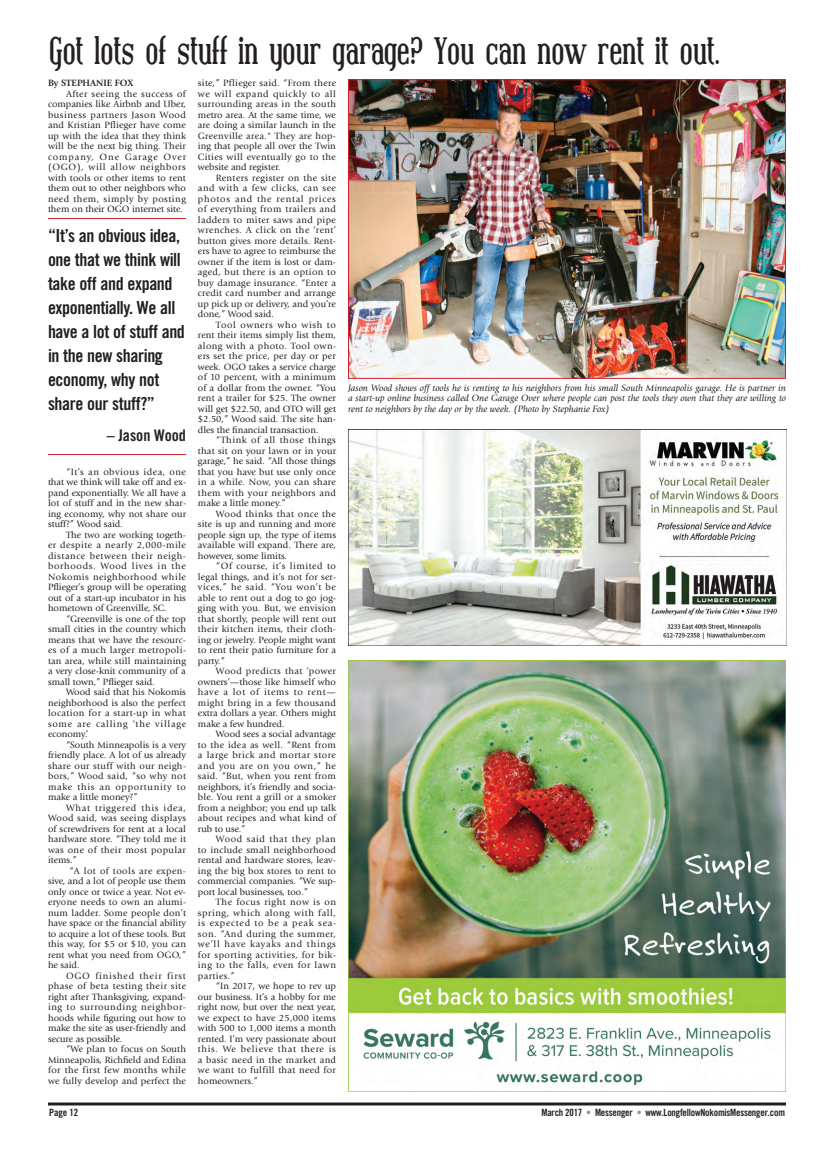
<style>
.page{position:relative;width:828px;height:1152px;background:#fff}
.page>*{position:absolute;margin:0;border:0;box-sizing:border-box;transform-origin:0 0}
.t1{font:700 38px "Covington Cond";letter-spacing:-.03em;color:#231f20}
.t2{font:18px/24px "Trade Gothic LT Std Bd Cn 20";letter-spacing:-.02em;color:#231f20}
.t3{font:16px "Trade Gothic LT Std Bd Cn 20";color:#231f20}
.t4{font:10px "Trade Gothic LT Std Bd Cn 20";letter-spacing:-.02em;color:#231f20}
.t5{font:9.5px/10.5px "Giovanni Std";letter-spacing:.005em;color:#231f20;text-align:justify}
.t6{font:italic 9.5px/10.5px "Giovanni Std";color:#231f20;text-align:justify}
.t7{font:700 9.5px "Giovanni Std";color:#231f20}
.s1{color:#939598}
</style>
<div class="page">
<svg style="left:48px;top:1102px;width:738px;height:4px"></svg>
<img style="left:348px;top:660px;width:438px;height:432px">
<img style="left:348px;top:430px;width:438px;height:216px">
<img style="left:350px;top:81px;width:434px;height:296px">
<div style="left:348px;top:79px;width:438px;height:300px;border:1px solid #d2202f"></div>
<hr style="left:48px;top:218px;width:138px;height:1px;background:#d2202f">
<hr style="left:48px;top:454px;width:138px;height:1px;background:#d2202f">
<h1 class="t1" style="left:48px;top:31px;width:674px">Got lots of stuff in your garage? You can now rent it out.</h1>
<p class="t7" style="left:48px;top:78px;width:87px">By STEPHANIE FOX</p>
<p class="t5" style="left:48px;top:89px;width:140px;text-indent:18px">After seeing the success of companies like Airbnb and Uber, business partners Jason Wood and Kristian Pflieger have come up with the idea that they think will be the next big thing. Their company, One Garage Over (OGO), will allow neighbors with tools or other items to rent them out to other neighbors who need them, simply by posting them on their OGO internet site.</p>
<p class="t5" style="left:198px;top:78px;width:140px">site,” Pflieger said. “From there we will expand quickly to all surrounding areas in the south metro area. At the same time, we are doing a similar launch in the Greenville area." They are hop&shy;ing that people all over the Twin Cities will eventually go to the website and register.</p>
<p class="t5" style="left:198px;top:173px;width:140px;text-indent:18px">Renters register on the site and with a few clicks, can see photos and the rental prices of everything from trailers and ladders to miter saws and pipe wrenches. A click on the ‘rent’ button gives more details. Rent&shy;ers have to agree to reimburse the owner if the item is lost or dam&shy;aged, but there is an option to buy damage insurance. “Enter a credit card number and arrange up pick up or delivery, and you’re done,” Wood said.</p>
<p class="t5" style="left:198px;top:319px;width:140px;text-indent:18px">Tool owners who wish to rent their items simply list them, along with a photo. Tool own&shy;ers set the price, per day or per week. OGO takes a service charge of 10 percent, with a minimum of a dollar from the owner. “You rent a trailer for $25. The owner will get $22.50, and OTO will get $2.50,” Wood said. The site han&shy;dles the financial transaction.</p>
<p class="t5" style="left:198px;top:435px;width:140px;text-indent:18px">“Think of all those things that sit on your lawn or in your garage,” he said. “All those things that you have but use only once in a while. Now, you can share them with your neighbors and make a little money.”</p>
<p class="t5" style="left:198px;top:508px;width:140px;text-indent:18px">Wood thinks that once the site is up and running and more people sign up, the type of items available will expand. There are, however, some limits.</p>
<p class="t5" style="left:198px;top:561px;width:140px;text-indent:18px">“Of course, it’s limited to legal things, and it’s not for ser&shy;vices,” he said. “You won’t be able to rent out a dog to go jog&shy;ging with you. But, we envision that shortly, people will rent out their kitchen items, their cloth&shy;ing or jewelry. People might want to rent their patio furniture for a party.”</p>
<p class="t5" style="left:198px;top:666px;width:140px;text-indent:18px">Wood predicts that ‘power owners’—those like himself who have a lot of items to rent— might bring in a few thousand extra dollars a year. Others might make a few hundred.</p>
<p class="t5" style="left:198px;top:729px;width:140px;text-indent:18px">Wood sees a social advantage to the idea as well. “Rent from a large brick and mortar store and you are on you own,” he said. “But, when you rent from neighbors, it’s friendly and socia&shy;ble. You rent a grill or a smoker from a neighbor; you end up talk about recipes and what kind of rub to use.”</p>
<p class="t5" style="left:198px;top:834px;width:140px;text-indent:18px">Wood said that they plan to include small neighborhood rental and hardware stores, leav&shy;ing the big box stores to rent to commercial companies. “We sup&shy;port local businesses, too.”</p>
<p class="t5" style="left:198px;top:897px;width:140px;text-indent:18px">The focus right now is on spring, which along with fall, is expected to be a peak sea&shy;son. “And during the summer, we’ll have kayaks and things for sporting activities, for bik&shy;ing to the falls, even for lawn parties.”</p>
<p class="t5" style="left:198px;top:981px;width:140px;text-indent:18px">“In 2017, we hope to rev up our business. It’s a hobby for me right now, but over the next year, we expect to have 25,000 items with 500 to 1,000 items a month rented. I’m very passionate about this. We believe that there is a basic need in the market and we want to fulfill that need for homeowners.”</p>
<h2 class="t2" style="left:48px;top:223px;width:138px">“It’s an obvious idea, one that we think will take off and expand exponentially. We all have a lot of stuff and in the new sharing economy, why not share our stuff?”</h2>
<h3 class="t3" style="left:107px;top:426px;width:81px">– Jason Wood</h3>
<p class="t6" style="left:348px;top:383px;width:440px">Jason Wood shows off tools he is renting to his neighbors from his small South Minneapolis garage. He is partner in a start-up online business called One Garage Over where people can post the tools they own that they are willing to rent to neighbors by the day or by the week. (Photo by Stephanie Fox)</p>
<p class="t5" style="left:48px;top:467px;width:140px;text-indent:18px">“It’s an obvious idea, one that we think will take off and ex&shy;pand exponentially. We all have a lot of stuff and in the new shar&shy;ing economy, why not share our stuff?” Wood said.</p>
<p class="t5" style="left:48px;top:530px;width:140px;text-indent:18px">The two are working togeth&shy;er despite a nearly 2,000-mile distance between their neigh&shy;borhoods. Wood lives in the Nokomis neighborhood while Pflieger’s group will be operating out of a start-up incubator in his hometown of Greenville, SC.</p>
<p class="t5" style="left:48px;top:614px;width:140px;text-indent:18px">“Greenville is one of the top small cities in the country which means that we have the resourc&shy;es of a much larger metropoli&shy;tan area, while still maintaining a very close-knit community of a small town,” Pflieger said.</p>
<p class="t5" style="left:48px;top:687px;width:140px;text-indent:18px">Wood said that his Nokomis neighborhood is also the perfect location for a start-up in what some are calling ‘the village economy.’</p>
<p class="t5" style="left:48px;top:740px;width:140px;text-indent:18px">“South Minneapolis is a very friendly place. A lot of us already share our stuff with our neigh&shy;bors,” Wood said, “so why not make this an opportunity to make a little money?”</p>
<p class="t5" style="left:48px;top:803px;width:140px;text-indent:18px">What triggered this idea, Wood said, was seeing displays of screwdrivers for rent at a local hardware store. “They told me it was one of their most popular items.”</p>
<p class="t5" style="left:48px;top:866px;width:140px;text-indent:22px">“A lot of tools are expen&shy;sive, and a lot of people use them only once or twice a year. Not ev&shy;eryone needs to own an alumi&shy;num ladder. Some people don’t have space or the financial ability to acquire a lot of these tools. But this way, for $5 or $10, you can rent what you need from OGO,” he said.</p>
<p class="t5" style="left:48px;top:971px;width:140px;text-indent:18px">OGO finished their first phase of beta testing their site right after Thanksgiving, expand&shy;ing to surrounding neighbor&shy;hoods while figuring out how to make the site as user-friendly and secure as possible.</p>
<p class="t5" style="left:48px;top:1044px;width:140px;text-indent:18px">“We plan to focus on South Minneapolis, Richfield and Edina for the first few months while we fully develop and perfect the</p>
<p class="t4" style="left:49px;top:1107px;width:31px">Page 12</p>
<p class="t4" style="left:541px;top:1107px;width:245px">March 2017 <span class="s1">•</span> Messenger <span class="s1">•</span> www.LongfellowNokomisMessenger.com</p>
</div>
